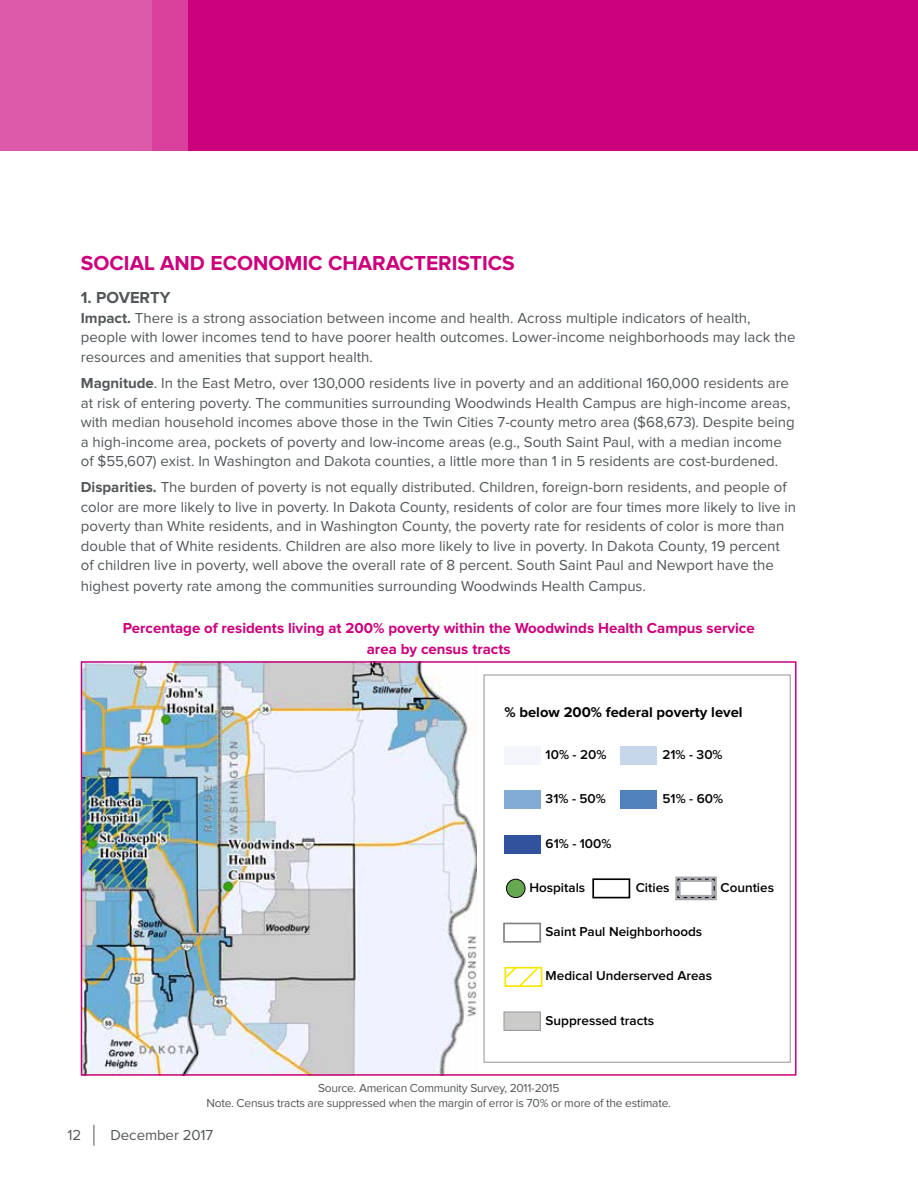
<style>
.page{position:relative;width:918px;height:1188px;background:#fff}
.page>*{position:absolute;margin:0;border:0;box-sizing:border-box;transform-origin:0 0}
.t1{font:700 21px "Proxima Nova";color:#cb007b}
.t2{font:700 16.5px "Proxima Nova";color:#53575a}
.t3{font:15px/19.5px "Proxima Nova";color:#53575a}
.t4{font:700 15px/21px "Proxima Nova";color:#cb007b;text-align:center}
.t5{font:700 14.7px "Proxima Nova";color:#000}
.t6{font:600 13.35px "Proxima Nova";color:#000}
.t7{font:12px/14.4px "Proxima Nova";letter-spacing:-.02em;color:#53575a;text-align:center}
.s1{font-weight:700}
</style>
<div class="page">
<div style="left:152px;top:0;width:36px;height:151px;background:#d8409c"></div>
<div style="left:188px;top:0;width:730px;height:151px;background:#cb007b"></div>
<svg style="left:94px;top:1125px;width:1px;height:21px"></svg>
<div style="left:0;top:0;width:152px;height:151px;background:#dd59a9"></div>
<img style="left:84px;top:664px;width:392px;height:409px">
<div style="left:675px;top:877px;width:42px;height:23px;border:5px solid #a7a9ac"></div>
<div style="left:484px;top:675px;width:307px;height:388px;border:1px solid #939598"></div>
<div style="left:504px;top:746px;width:36px;height:19px;background:#f3f5fb"></div>
<div style="left:504px;top:835px;width:36px;height:18px;background:#31539d"></div>
<div style="left:503px;top:923px;width:38px;height:20px;border:2px solid #828383"></div>
<div style="left:505px;top:967px;width:37px;height:20px;border:2px solid #f9e700"></div>
<div style="left:504px;top:1012px;width:36px;height:18px;background:#cbcbc9"></div>
<div style="left:504px;top:1012px;width:37px;height:19px;border:1px solid #939598"></div>
<div style="left:592px;top:878px;width:38px;height:20px;border:2px solid #000"></div>
<svg style="left:677px;top:879px;width:38px;height:19px"></svg>
<div style="left:620px;top:746px;width:37px;height:19px;background:#c5d7e9"></div>
<div style="left:504px;top:791px;width:36px;height:18px;background:#82acd4"></div>
<div style="left:620px;top:791px;width:37px;height:18px;background:#5182bb"></div>
<div style="left:506px;top:879px;width:19px;height:19px;background:#66a850;border-radius:50%"></div>
<div style="left:506px;top:879px;width:19px;height:19px;border:1px solid #000;border-radius:50%"></div>
<svg style="left:504px;top:966px;width:36px;height:21px"></svg>
<div style="left:81px;top:661px;width:715px;height:415px;border:2px solid #cb007b"></div>
<h1 class="t1" style="left:81px;top:254px;width:435px">SOCIAL AND ECONOMIC CHARACTERISTICS</h1>
<p class="t2" style="left:81px;top:290px;width:91px">1. POVERTY</p>
<p class="t3" style="left:81px;top:309px;width:716px"><span class="s1">Impact.</span> There is a strong association between income and health. Across multiple indicators of health, people with lower incomes tend to have poorer health outcomes. Lower-income neighborhoods may lack the resources and amenities that support health.</p>
<p class="t3" style="left:81px;top:374px;width:715px"><span class="s1">Magnitude</span>. In the East Metro, over 130,000 residents live in poverty and an additional 160,000 residents are at risk of entering poverty. The communities surrounding Woodwinds Health Campus are high-income areas, with median household incomes above those in the Twin Cities 7-county metro area ($68,673). Despite being a high-income area, pockets of poverty and low-income areas (e.g., South Saint Paul, with a median income of $55,607) exist. In Washington and Dakota counties, a little more than 1 in 5 residents are cost-burdened.</p>
<p class="t3" style="left:81px;top:478px;width:717px"><span class="s1">Disparities.</span> The burden of poverty is not equally distributed. Children, foreign-born residents, and people of color are more likely to live in poverty. In Dakota County, residents of color are four times more likely to live in poverty than White residents, and in Washington County, the poverty rate for residents of color is more than double that of White residents. Children are also more likely to live in poverty. In Dakota County, 19 percent of children live in poverty, well above the overall rate of 8 percent. South Saint Paul and Newport have the</p>
<p class="t3" style="left:81px;top:577px;width:567px">highest poverty rate among the communities surrounding Woodwinds Health Campus.</p>
<p class="t4" style="left:123px;top:618px;width:634px">Percentage of residents living at 200% poverty within the Woodwinds Health Campus service area by census tracts</p>
<p class="t5" style="left:504px;top:704px;width:240px">% below 200% federal poverty level</p>
<p class="t6" style="left:546px;top:748px;width:62px">10% - 20%</p>
<p class="t6" style="left:662px;top:748px;width:62px">21% - 30%</p>
<p class="t6" style="left:546px;top:793px;width:62px">31% - 50%</p>
<p class="t6" style="left:662px;top:793px;width:62px">51% - 60%</p>
<p class="t6" style="left:546px;top:837px;width:67px">61% - 100%</p>
<p class="t6" style="left:529px;top:881px;width:57px">Hospitals</p>
<p class="t6" style="left:636px;top:881px;width:35px">Cities</p>
<p class="t6" style="left:721px;top:881px;width:55px">Counties</p>
<p class="t6" style="left:546px;top:925px;width:158px">Saint Paul Neighborhoods</p>
<p class="t6" style="left:546px;top:970px;width:168px">Medical Underserved Areas</p>
<p class="t6" style="left:546px;top:1014px;width:110px">Suppressed tracts</p>
<p class="t7" style="left:207px;top:1082px;width:466px">Source. American Community Survey, 2011-2015<br>Note. Census tracts are suppressed when the margin of error is 70% or more of the estimate.</p>
<p class="t3" style="left:68px;top:1126px;width:15px">12</p>
<p class="t3" style="left:111px;top:1126px;width:104px">December 2017</p>
</div>
